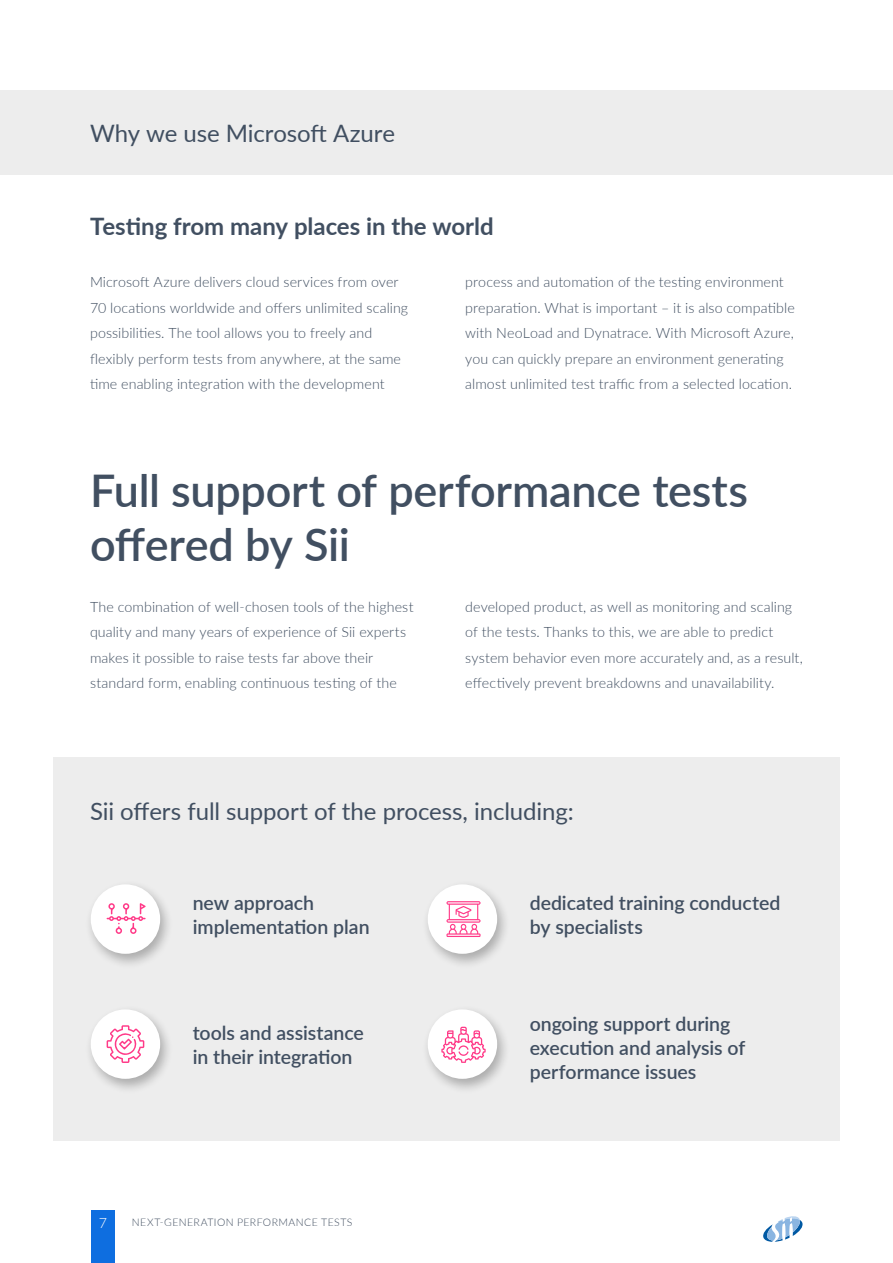
<style>
.page{position:relative;width:893px;height:1263px;background:#fff}
.page>*{position:absolute;margin:0;border:0;box-sizing:border-box;transform-origin:0 0}
.t1{font:600 45px/54px "Lato";letter-spacing:-.005em;color:#414f61}
.t2{font:24px "Lato";letter-spacing:-.005em;color:#414f61}
.t3{font:700 24px "Lato";color:#414f61}
.t4{font:600 19.5px/24px "Lato";color:#414f61}
.t5{font:300 14.25px/25.5px "Lato";letter-spacing:.005em;color:#414f61}
.t6{font:300 14.25px "Lato";color:#fff}
.t7{font:300 10.5px "Lato";letter-spacing:.045em;color:#424f61}
</style>
<div class="page">
<div style="left:91px;top:1210px;width:23px;height:53px;background:#0e6ee0"></div>
<svg style="left:763px;top:1216px;width:40px;height:26px"></svg>
<div style="left:53px;top:757px;width:786px;height:383px;background:#ededed"></div>
<div style="left:0;top:90px;width:893px;height:85px;background:#ededed"></div>
<div style="left:85px;top:879px;width:89px;height:90px;background:#000;opacity:.28"></div>
<div style="left:91px;top:884px;width:69px;height:70px;background:#fff;border-radius:50%"></div>
<div style="left:422px;top:879px;width:89px;height:90px;background:#000;opacity:.28"></div>
<div style="left:428px;top:884px;width:69px;height:70px;background:#fff;border-radius:50%"></div>
<div style="left:85px;top:1004px;width:89px;height:90px;background:#000;opacity:.28"></div>
<div style="left:91px;top:1009px;width:69px;height:70px;background:#fff;border-radius:50%"></div>
<div style="left:422px;top:1004px;width:89px;height:90px;background:#000;opacity:.28"></div>
<div style="left:428px;top:1009px;width:69px;height:70px;background:#fff;border-radius:50%"></div>
<svg style="left:441px;top:1027px;width:45px;height:36px"></svg>
<svg style="left:107px;top:1025px;width:37px;height:38px"></svg>
<svg style="left:107px;top:903px;width:39px;height:31px"></svg>
<svg style="left:446px;top:901px;width:35px;height:36px"></svg>
<h2 class="t2" style="left:90px;top:116px;width:307px">Why we use Microsoft Azure</h2>
<h2 class="t3" style="left:90px;top:209px;width:405px">Testing from many places in the world</h2>
<p class="t5" style="left:90px;top:269px;width:320px">Microsoft Azure delivers cloud services from over 70 locations worldwide and offers unlimited scaling possibilities. The tool allows you to freely and flexibly perform tests from anywhere, at the same time enabling integration with the development</p>
<p class="t5" style="left:465px;top:269px;width:331px">process and automation of the testing environment preparation. What is important – it is also compatible with NeoLoad and Dynatrace. With Microsoft Azure, you can quickly prepare an environment generating almost unlimited test traffic from a selected location.</p>
<h1 class="t1" style="left:90px;top:462px;width:660px">Full support of performance tests offered by Sii</h1>
<p class="t5" style="left:465px;top:593px;width:339px">developed product, as well as monitoring and scaling of the tests. Thanks to this, we are able to predict system behavior even more accurately and, as a result, effectively prevent breakdowns and unavailability.</p>
<p class="t5" style="left:90px;top:593px;width:325px">The combination of well-chosen tools of the highest quality and many years of experience of Sii experts makes it possible to raise tests far above their standard form, enabling continuous testing of the</p>
<h2 class="t2" style="left:90px;top:794px;width:485px">Sii offers full support of the process, including:</h2>
<h3 class="t4" style="left:193px;top:890px;width:178px">new approach implementation plan</h3>
<h3 class="t4" style="left:530px;top:890px;width:252px">dedicated training conducted by specialists</h3>
<h3 class="t4" style="left:193px;top:1020px;width:173px">tools and assistance in their integration</h3>
<h3 class="t4" style="left:530px;top:1011px;width:217px">ongoing support during execution and analysis of performance issues</h3>
<p class="t6" style="left:99px;top:1213px;width:10px">7</p>
<p class="t7" style="left:132px;top:1215px;width:222px">NEXT-GENERATION PERFORMANCE TESTS</p>
</div>
